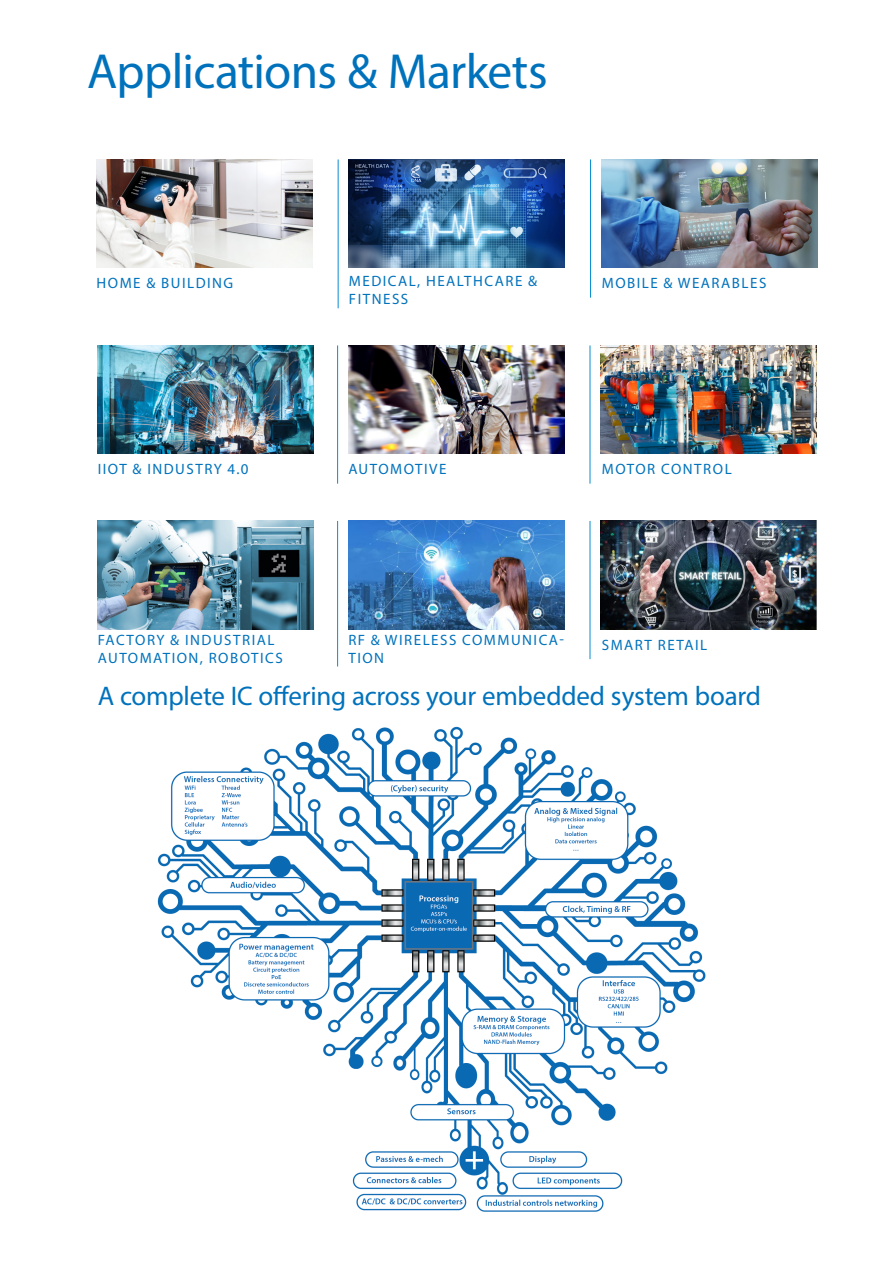
<style>
.page{position:relative;width:893px;height:1263px;background:#fff}
.page>*{position:absolute;margin:0;border:0;box-sizing:border-box;transform-origin:0 0}
.Titel{font:49.5px "Myriad Pro";letter-spacing:-.015em;color:#0072bc}
.Alineastijl_3{font:27px "Myriad Pro";letter-spacing:-.01em;color:#0072bc}
.Ondertitel{font:15px/18px "Myriad Pro";letter-spacing:.1em;color:#0072bc}
</style>
<div class="page">
<hr style="left:338px;top:159px;width:1px;height:149px;background:#088ecf">
<hr style="left:590px;top:159px;width:1px;height:139px;background:#088ecf">
<hr style="left:337px;top:345px;width:1px;height:139px;background:#088ecf">
<hr style="left:590px;top:345px;width:1px;height:139px;background:#088ecf">
<img style="left:97px;top:159px;width:216px;height:109px">
<img style="left:349px;top:159px;width:215px;height:109px">
<img style="left:601px;top:159px;width:216px;height:109px">
<img style="left:98px;top:345px;width:216px;height:109px">
<img style="left:348px;top:345px;width:216px;height:109px">
<img style="left:601px;top:345px;width:216px;height:109px">
<hr style="left:337px;top:521px;width:1px;height:145px;background:#088ecf">
<hr style="left:590px;top:521px;width:1px;height:138px;background:#088ecf">
<img style="left:98px;top:521px;width:216px;height:108px">
<img style="left:348px;top:521px;width:216px;height:108px">
<img style="left:601px;top:521px;width:216px;height:108px">
<img style="left:157px;top:726px;width:549px;height:486px">
<p class="Titel" style="left:87px;top:41px;width:462px">Applications &amp; Markets</p>
<p class="Ondertitel" style="left:97px;top:274px;width:138px">HOME &amp; BUILDING</p>
<p class="Ondertitel" style="left:349px;top:271px;width:190px">MEDICAL, HEALTHCARE &amp;<br>FITNESS</p>
<p class="Ondertitel" style="left:602px;top:274px;width:166px">MOBILE &amp; WEARABLES</p>
<p class="Ondertitel" style="left:98px;top:460px;width:152px">IIOT &amp; INDUSTRY 4.0</p>
<p class="Ondertitel" style="left:348px;top:460px;width:100px">AUTOMOTIVE</p>
<p class="Ondertitel" style="left:602px;top:460px;width:131px">MOTOR CONTROL</p>
<p class="Ondertitel" style="left:98px;top:630px;width:178px">FACTORY &amp; INDUSTRIAL</p>
<p class="Ondertitel" style="left:98px;top:648px;width:186px">AUTOMATION, ROBOTICS</p>
<p class="Ondertitel" style="left:348px;top:630px;width:217px">RF &amp; WIRELESS COMMUNICA-<br>TION</p>
<p class="Ondertitel" style="left:602px;top:635px;width:107px">SMART RETAIL</p>
<p class="Alineastijl_3" style="left:98px;top:679px;width:665px">A complete IC offering across your embedded system board</p>
</div>
